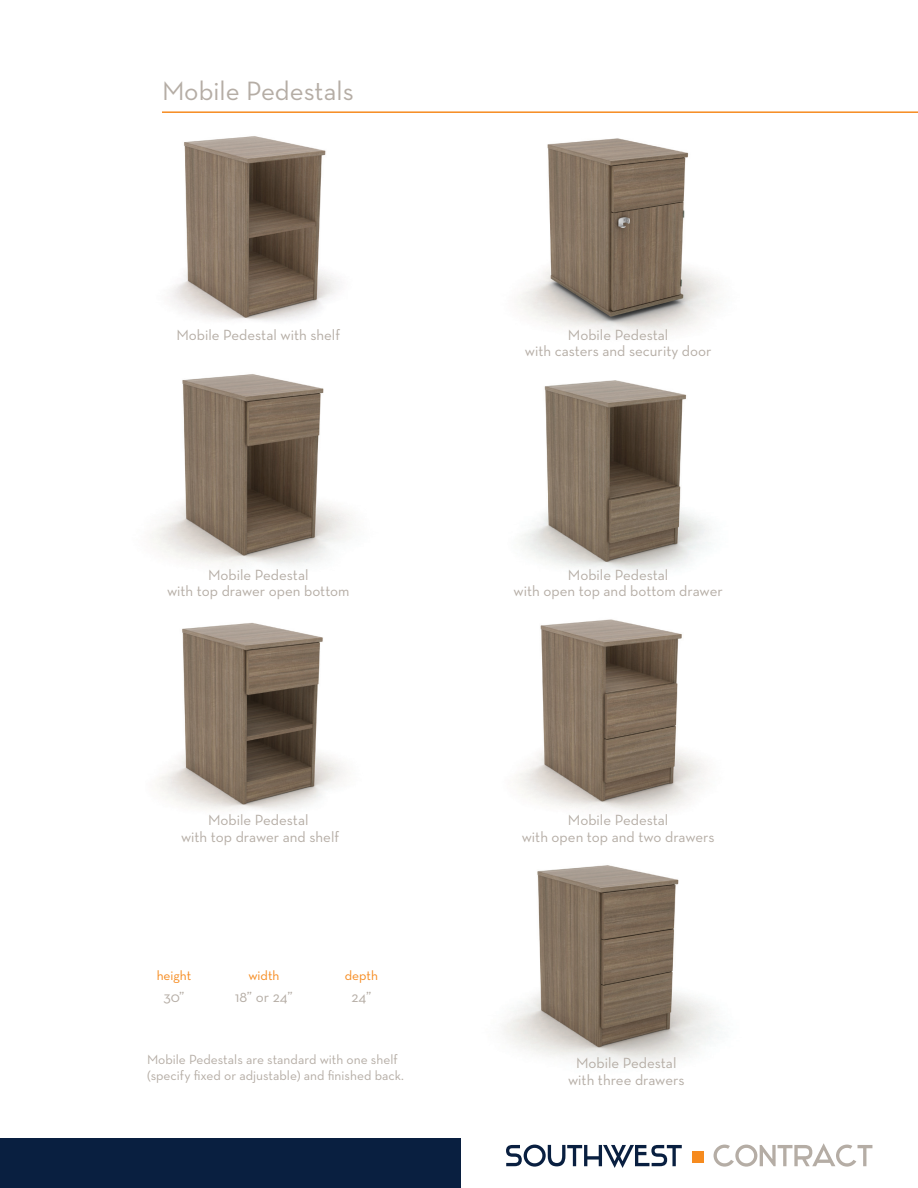
<style>
.page{position:relative;width:918px;height:1188px;background:#fff}
.page>*{position:absolute;margin:0;border:0;box-sizing:border-box;transform-origin:0 0}
.t1{font:27px "Neutra Text";color:#b5ada5}
.t2{font:15px "Neutra Text";color:#b5ada5}
.t3{font:13.5px/16.5px "Neutra Text";color:#b5ada5}
.t4{font:13.5px "Neutra Text";color:#f68b1f}
</style>
<div class="page">
<img style="left:157px;top:623px;width:188px;height:187px">
<img style="left:516px;top:619px;width:190px;height:194px">
<img style="left:504px;top:865px;width:215px;height:199px">
<img style="left:151px;top:374px;width:202px;height:191px">
<img style="left:521px;top:380px;width:188px;height:192px">
<img style="left:170px;top:136px;width:169px;height:185px">
<img style="left:518px;top:138px;width:200px;height:196px">
<hr style="left:162px;top:111px;width:756px;height:2px;background:#f68b1f">
<svg style="left:506px;top:1145px;width:176px;height:23px"></svg>
<div style="left:692px;top:1151px;width:11px;height:12px;background:#f68b1f"></div>
<svg style="left:714px;top:1143px;width:158px;height:24px"></svg>
<div style="left:0;top:1138px;width:460px;height:50px;background:#091f40"></div>
<p class="t1" style="left:162px;top:74px;width:193px">Mobile Pedestals</p>
<p class="t2" style="left:177px;top:326px;width:165px">Mobile Pedestal with shelf</p>
<p class="t2" style="left:568px;top:326px;width:102px">Mobile Pedestal</p>
<p class="t2" style="left:525px;top:342px;width:188px">with casters and security door</p>
<p class="t2" style="left:208px;top:566px;width:102px">Mobile Pedestal</p>
<p class="t2" style="left:167px;top:582px;width:184px">with top drawer open bottom</p>
<p class="t2" style="left:568px;top:566px;width:102px">Mobile Pedestal</p>
<p class="t2" style="left:514px;top:582px;width:211px">with open top and bottom drawer</p>
<p class="t2" style="left:208px;top:811px;width:102px">Mobile Pedestal</p>
<p class="t2" style="left:181px;top:828px;width:160px">with top drawer and shelf</p>
<p class="t2" style="left:568px;top:811px;width:102px">Mobile Pedestal</p>
<p class="t2" style="left:522px;top:828px;width:194px">with open top and two drawers</p>
<p class="t4" style="left:157px;top:967px;width:36px">height</p>
<p class="t4" style="left:248px;top:967px;width:33px">width</p>
<p class="t4" style="left:345px;top:967px;width:35px">depth</p>
<p class="t2" style="left:163px;top:988px;width:23px">30”</p>
<p class="t2" style="left:235px;top:988px;width:59px">18” or 24”</p>
<p class="t2" style="left:351px;top:988px;width:22px">24”</p>
<p class="t3" style="left:147px;top:1051px;width:258px">Mobile Pedestals are standard with one shelf (specify fixed or adjustable) and finished back.</p>
<p class="t2" style="left:576px;top:1054px;width:102px">Mobile Pedestal</p>
<p class="t2" style="left:568px;top:1071px;width:118px">with three drawers</p>
</div>
